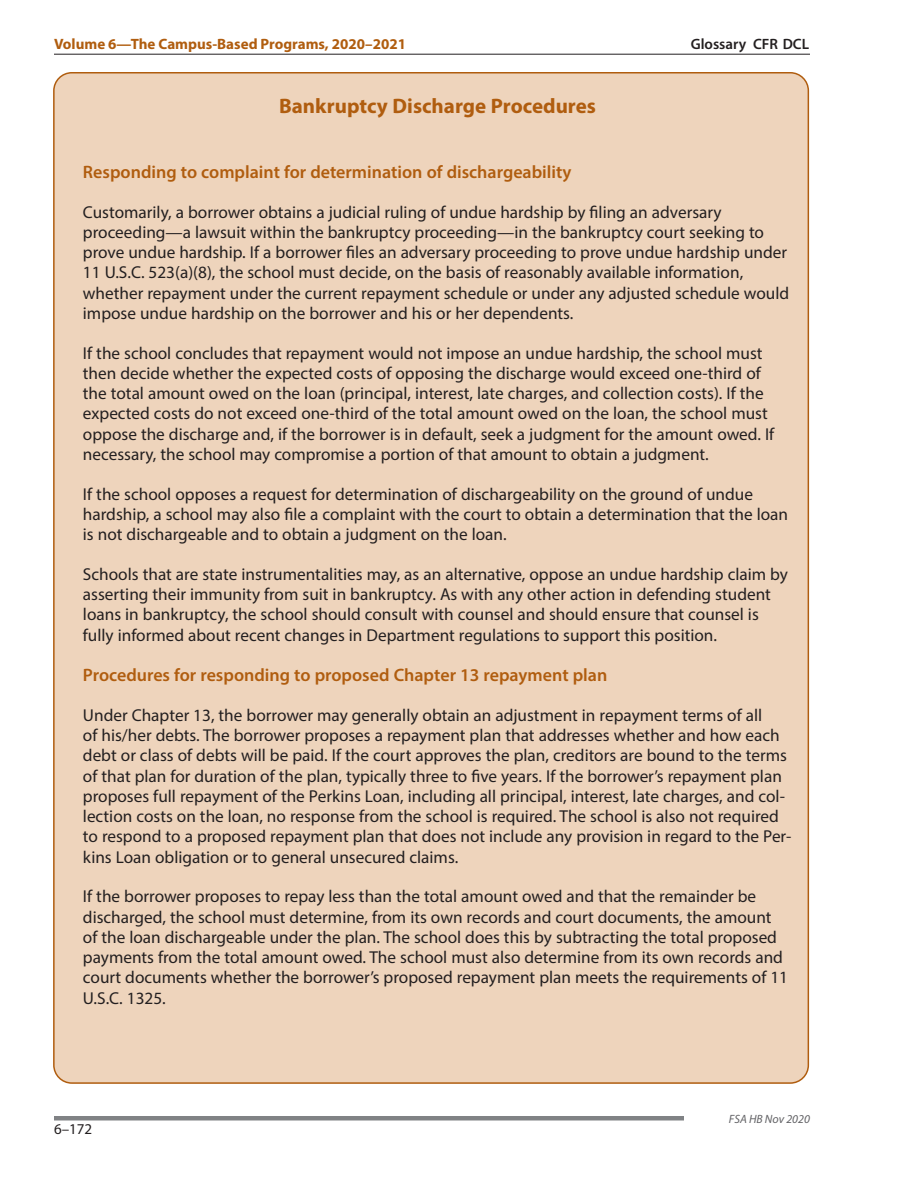
<style>
.page{position:relative;width:918px;height:1188px;background:#fff}
.page>*{position:absolute;margin:0;border:0;box-sizing:border-box;transform-origin:0 0}
.Boxed_Head__ID{font:700 21px "Myriad Pro";color:#b05d0f}
.Boxed_Subhead__ID{font:600 18px "Myriad Pro";color:#b05d0f}
.Boxed_Text_No_Indent{font:17.25px/20.2px "Myriad Pro";color:#231f20}
.t1{font:700 15px "Myriad Pro";color:#b05d0f}
.t2{font:600 15px "Myriad Pro";color:#231f20}
.t3{font:15px "Myriad Pro";color:#231f20}
.t4{font:italic 12px "Myriad Pro";color:#636366}
</style>
<div class="page">
<hr style="left:54px;top:54px;width:756px;height:1px;background:#231f20">
<hr style="left:54px;top:1116px;width:630px;height:4px;background:#808285">
<div style="left:54px;top:73px;width:754px;height:1010px;background:#eed4bc;border-radius:18px"></div>
<p class="t1" style="left:54px;top:34px;width:354px">Volume 6—The Campus-Based Programs, 2020–2021</p>
<p class="t2" style="left:691px;top:34px;width:120px">Glossary CFR DCL</p>
<p class="Boxed_Head__ID" style="left:279px;top:93px;width:318px">Bankruptcy Discharge Procedures</p>
<p class="Boxed_Subhead__ID" style="left:83px;top:160px;width:490px">Responding to complaint for determination of dischargeability</p>
<p class="Boxed_Text_No_Indent" style="left:83px;top:201px;width:708px">Customarily, a borrower obtains a judicial ruling of undue hardship by filing an adversary proceeding—a lawsuit within the bankruptcy proceeding—in the bankruptcy court seeking to prove undue hardship. If a borrower files an adversary proceeding to prove undue hardship under 11 U.S.C. 523(a)(8), the school must decide, on the basis of reasonably available information, whether repayment under the current repayment schedule or under any adjusted schedule would impose undue hardship on the borrower and his or her dependents.</p>
<p class="Boxed_Text_No_Indent" style="left:83px;top:342px;width:693px">If the school concludes that repayment would not impose an undue hardship, the school must then decide whether the expected costs of opposing the discharge would exceed one-third of the total amount owed on the loan (principal, interest, late charges, and collection costs). If the expected costs do not exceed one-third of the total amount owed on the loan, the school must oppose the discharge and, if the borrower is in default, seek a judgment for the amount owed. If necessary, the school may compromise a portion of that amount to obtain a judgment.</p>
<p class="Boxed_Text_No_Indent" style="left:83px;top:483px;width:707px">If the school opposes a request for determination of dischargeability on the ground of undue hardship, a school may also file a complaint with the court to obtain a determination that the loan is not dischargeable and to obtain a judgment on the loan.</p>
<p class="Boxed_Text_No_Indent" style="left:83px;top:564px;width:707px">Schools that are state instrumentalities may, as an alternative, oppose an undue hardship claim by asserting their immunity from suit in bankruptcy. As with any other action in defending student loans in bankruptcy, the school should consult with counsel and should ensure that counsel is fully informed about recent changes in Department regulations to support this position.</p>
<p class="Boxed_Subhead__ID" style="left:83px;top:664px;width:526px">Procedures for responding to proposed Chapter 13 repayment plan</p>
<p class="Boxed_Text_No_Indent" style="left:83px;top:705px;width:710px">Under Chapter 13, the borrower may generally obtain an adjustment in repayment terms of all<br>of his/her debts. The borrower proposes a repayment plan that addresses whether and how each debt or class of debts will be paid. If the court approves the plan, creditors are bound to the terms of that plan for duration of the plan, typically three to five years. If the borrower’s repayment plan proposes full repayment of the Perkins Loan, including all principal, interest, late charges, and col&shy;lection costs on the loan, no response from the school is required. The school is also not required to respond to a proposed repayment plan that does not include any provision in regard to the Per&shy;kins Loan obligation or to general unsecured claims.</p>
<p class="Boxed_Text_No_Indent" style="left:83px;top:886px;width:707px">If the borrower proposes to repay less than the total amount owed and that the remainder be discharged, the school must determine, from its own records and court documents, the amount of the loan dischargeable under the plan. The school does this by subtracting the total proposed payments from the total amount owed. The school must also determine from its own records and court documents whether the borrower’s proposed repayment plan meets the requirements of 11<br>U.S.C. 1325.</p>
<p class="t3" style="left:54px;top:1120px;width:40px">6–172</p>
<p class="t4" style="left:729px;top:1111px;width:83px">FSA HB Nov 2020</p>
</div>
